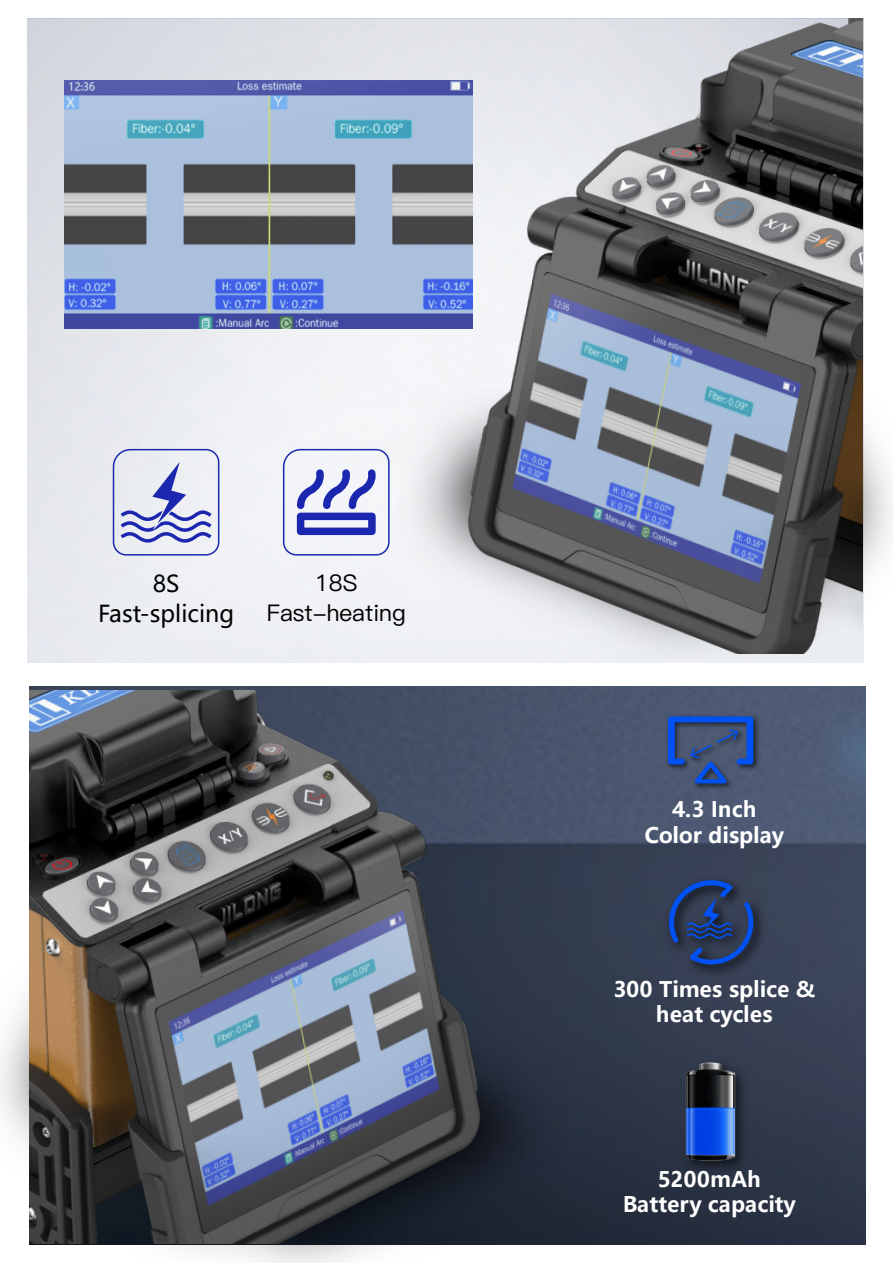
<style>
.page{position:relative;width:893px;height:1263px;background:#fff}
.page>*{position:absolute;margin:0;border:0;box-sizing:border-box;transform-origin:0 0}
.t1{font:23.1px/29.7px "Microsoft Ya Hei";color:#000;text-align:center}
.t2{font:23.1px/29.7px "Ping Fang SC Medium";color:#000;text-align:center}
.t3{font:700 21.3px/25.5px "Microsoft Ya Hei";color:#fff;text-align:center}
</style>
<div class="page">
<img style="left:30px;top:687px;width:836px;height:557px">
<svg style="left:112px;top:448px;width:108px;height:108px"></svg>
<svg style="left:282px;top:448px;width:108px;height:108px"></svg>
<img style="left:660px;top:871px;width:110px;height:111px">
<svg style="left:666px;top:877px;width:89px;height:87px"></svg>
<img style="left:678px;top:1167px;width:74px;height:10px">
<img style="left:650px;top:1045px;width:122px;height:122px">
<img style="left:663px;top:712px;width:99px;height:80px">
<svg style="left:668px;top:716px;width:85px;height:67px"></svg>
<img style="left:398px;top:390px;width:494px;height:270px">
<img style="left:410px;top:18px;width:453px;height:635px">
<img style="left:0;top:949px;width:566px;height:314px">
<img style="left:29px;top:690px;width:522px;height:554px">
<img style="left:64px;top:80px;width:409px;height:249px">
<p class="t1" style="left:98px;top:568px;width:138px">8S<br>Fast-splicing</p>
<p class="t2" style="left:267px;top:569px;width:140px">18S<br>Fast-heating</p>
<p class="t3" style="left:644px;top:796px;width:141px">4.3 Inch<br>Color display</p>
<p class="t3" style="left:613px;top:975px;width:203px">300 Times splice &amp; heat cycles</p>
<p class="t3" style="left:623px;top:1165px;width:174px">5200mAh<br>Battery capacity</p>
</div>
